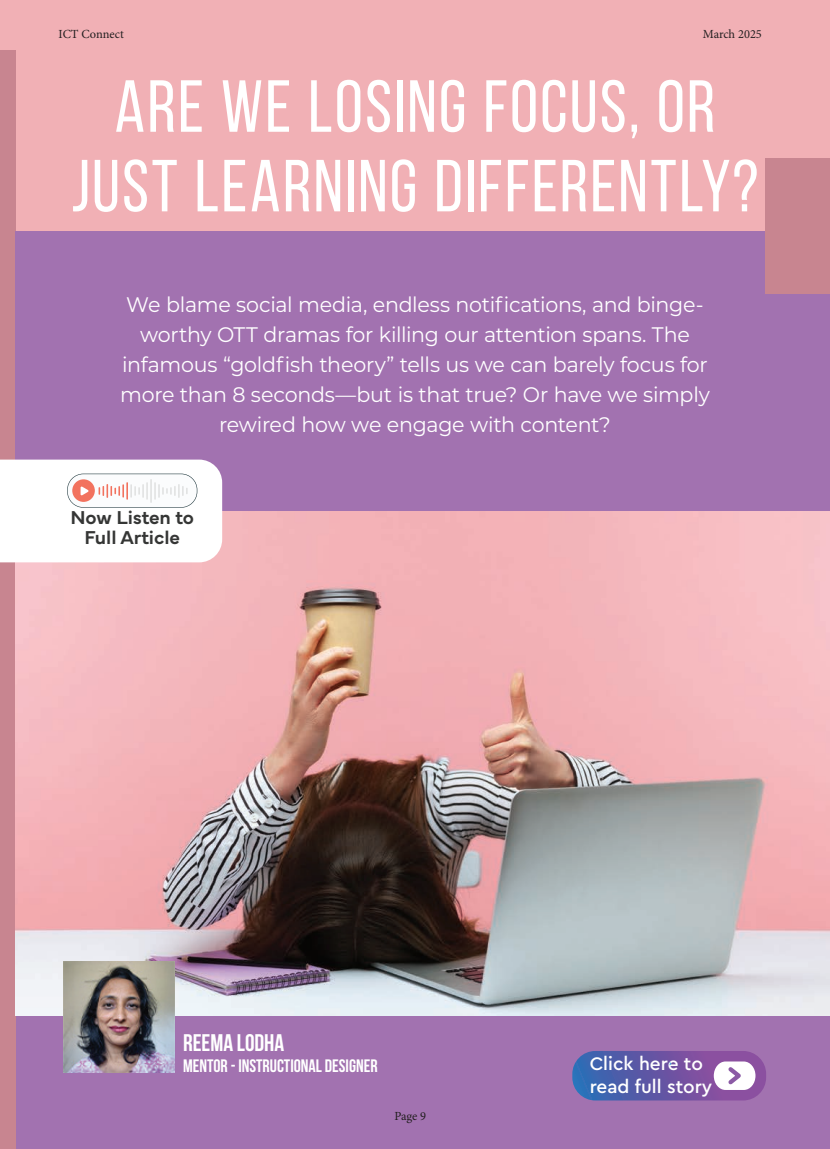
<style>
.page{position:relative;width:830px;height:1149px;background:#fff}
.page>*{position:absolute;margin:0;border:0;box-sizing:border-box;transform-origin:0 0}
.t1{font:73.5px/79.5px "Bebas Neue";letter-spacing:.03em;color:#fff;text-align:center}
.t2{font:700 24px "Bebas Neue";color:#fff}
.t3{font:21px/30px "Montserrat";letter-spacing:-.015em;color:#fff;text-align:center}
.t4{font:600 19.5px/20.5px "Mundial";letter-spacing:-.005em;color:#353635;text-align:center}
.t5{font:500 19.05px/22.8px "Cera Pro";color:#fff}
.t6{font:700 18px "Bebas Neue";color:#fff}
.t7{font:12.45px "Minion Pro";letter-spacing:-.005em;color:#231f20}
</style>
<div class="page">
<div style="left:0;top:347px;width:829px;height:801px;background:#a272b0"></div>
<div style="left:0;top:0;width:829px;height:818px;background:#f1b0b5"></div>
<div style="left:0;top:50px;width:16px;height:1098px;background:#c88590"></div>
<div style="left:16px;top:231px;width:813px;height:571px;background:#a272b0"></div>
<img style="left:16px;top:511px;width:813px;height:504px">
<div style="left:765px;top:158px;width:64px;height:136px;background:#c88590"></div>
<img style="left:64px;top:961px;width:110px;height:110px">
<svg style="left:0;top:459px;width:222px;height:103px;background:#fbf7f8"></svg>
<svg style="left:572px;top:1051px;width:193px;height:49px;background:#7569af"></svg>
<p class="t7" style="left:59px;top:26px;width:67px">ICT Connect</p>
<p class="t7" style="left:702px;top:26px;width:60px">March 2025</p>
<h1 class="t1" style="left:72px;top:66px;width:688px">ARE WE LOSING FOCUS, OR<br>JUST LEARNING DIFFERENTLY?</h1>
<p class="t3" style="left:120px;top:288px;width:591px">We blame social media, endless notifications, and binge&shy;worthy OTT dramas for killing our attention spans. The infamous “goldfish theory” tells us we can barely focus for more than 8 seconds—but is that true? Or have we simply rewired how we engage with content?</p>
<p class="t4" style="left:70px;top:504px;width:125px">Now Listen to<br>Full Article</p>
<p class="t2" style="left:183px;top:1028px;width:103px">REEMA LODHA</p>
<p class="t6" style="left:183px;top:1055px;width:196px">MENTOR - INSTRUCTIONAL DESIGNER</p>
<p class="t7" style="left:394px;top:1107px;width:33px">Page 9</p>
<p class="t5" style="left:589px;top:1051px;width:124px">Click here to read full story</p>
</div>
